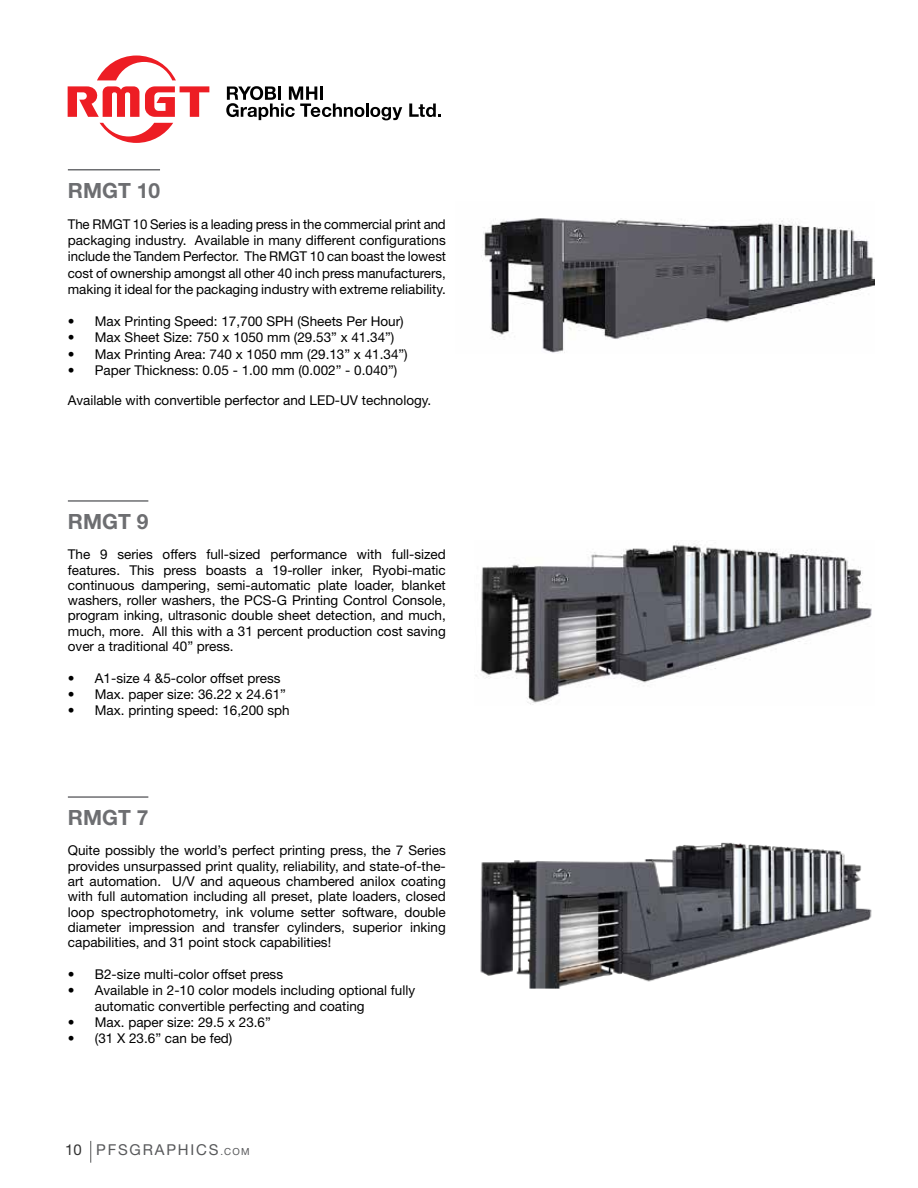
<style>
.page{position:relative;width:918px;height:1188px;background:#fff}
.page>*{position:absolute;margin:0;border:0;box-sizing:border-box;transform-origin:0 0}
.t1{font:700 21px "Helvetica Neue LT Std";color:#6d6e71}
.t2{font:15px "Helvetica Neue LT Std";letter-spacing:.12em;color:#58595b}
.t3{font:13.5px/15.3px "Helvetica Neue LT Std";color:#000;text-align:justify}
.s1{color:#333}
.s2{font-size:9.75px}
</style>
<div class="page">
<svg style="left:90px;top:1141px;width:1px;height:22px"></svg>
<img style="left:480px;top:842px;width:392px;height:147px">
<hr style="left:68px;top:169px;width:92px;height:2px;background:#6d6e71">
<hr style="left:68px;top:500px;width:80px;height:2px;background:#6d6e71">
<hr style="left:68px;top:796px;width:80px;height:2px;background:#6d6e71">
<svg style="left:68px;top:86px;width:71px;height:31px"></svg>
<svg style="left:145px;top:86px;width:64px;height:31px"></svg>
<svg style="left:97px;top:56px;width:79px;height:24px"></svg>
<svg style="left:100px;top:123px;width:73px;height:20px"></svg>
<svg style="left:226px;top:86px;width:176px;height:34px"></svg>
<svg style="left:409px;top:104px;width:32px;height:13px"></svg>
<img style="left:483px;top:218px;width:392px;height:135px">
<img style="left:476px;top:543px;width:396px;height:162px">
<h1 class="t1" style="left:68px;top:177px;width:94px">RMGT 10</h1>
<p class="t3" style="left:68px;top:216px;width:380px;line-height:16.2px">The RMGT 10 Series is a leading press in the commercial print and packaging industry. Available in many different configurations include the Tandem Perfector. The RMGT 10 can boast the lowest cost of ownership amongst all other 40 inch press manufacturers, making it ideal for the packaging industry with extreme reliability.</p>
<p class="t3" style="left:68px;top:314px;width:337px">• Max Printing Speed: 17,700 SPH (Sheets Per Hour)</p>
<p class="t3" style="left:68px;top:330px;width:328px">• Max Sheet Size: 750 x 1050 mm (29.53” x 41.34”)</p>
<p class="t3" style="left:68px;top:346px;width:341px">• Max Printing Area: 740 x 1050 mm (29.13” x 41.34”)</p>
<p class="t3" style="left:68px;top:362px;width:331px">• Paper Thickness: 0.05 - 1.00 mm (0.002” - 0.040”)</p>
<p class="t3" style="left:68px;top:393px;width:365px">Available with convertible perfector and LED-UV technology.</p>
<h1 class="t1" style="left:68px;top:508px;width:82px">RMGT 9</h1>
<p class="t3" style="left:68px;top:547px;width:380px">The 9 series offers full-sized performance with full-sized features. This press boasts a 19-roller inker, Ryobi-matic continuous dampering, semi-automatic plate loader, blanket washers, roller washers, the PCS-G Printing Control Console, program inking, ultrasonic double sheet detection, and much, much, more. All this with a 31 percent production cost saving over a traditional 40” press.</p>
<p class="t3" style="left:68px;top:670px;width:214px">• A1-size 4 &amp;5-color offset press</p>
<p class="t3" style="left:68px;top:686px;width:220px">• Max. paper size: 36.22 x 24.61”</p>
<p class="t3" style="left:68px;top:702px;width:223px">• Max. printing speed: 16,200 sph</p>
<h1 class="t1" style="left:68px;top:804px;width:82px">RMGT 7</h1>
<p class="t3" style="left:68px;top:843px;width:380px">Quite possibly the world’s perfect printing press, the 7 Series provides unsurpassed print quality, reliability, and state-of-the&shy;art automation. U/V and aqueous chambered anilox coating with full automation including all preset, plate loaders, closed loop spectrophotometry, ink volume setter software, double diameter impression and transfer cylinders, superior inking capabilities, and 31 point stock capabilities!</p>
<p class="t3" style="left:68px;top:966px;width:217px">• B2-size multi-color offset press</p>
<p class="t3" style="left:95px;top:982px;width:322px;line-height:16.2px;text-indent:-27px">• Available in 2-10 color models including optional fully automatic convertible perfecting and coating</p>
<p class="t3" style="left:68px;top:1015px;width:205px">• Max. paper size: 29.5 x 23.6”</p>
<p class="t3" style="left:68px;top:1031px;width:166px">• (31 X 23.6” can be fed)</p>
<p class="t2" style="left:65px;top:1140px;width:186px"><span class="s1">10</span> PFSGRAPHICS<span class="s2">.COM</span></p>
</div>
